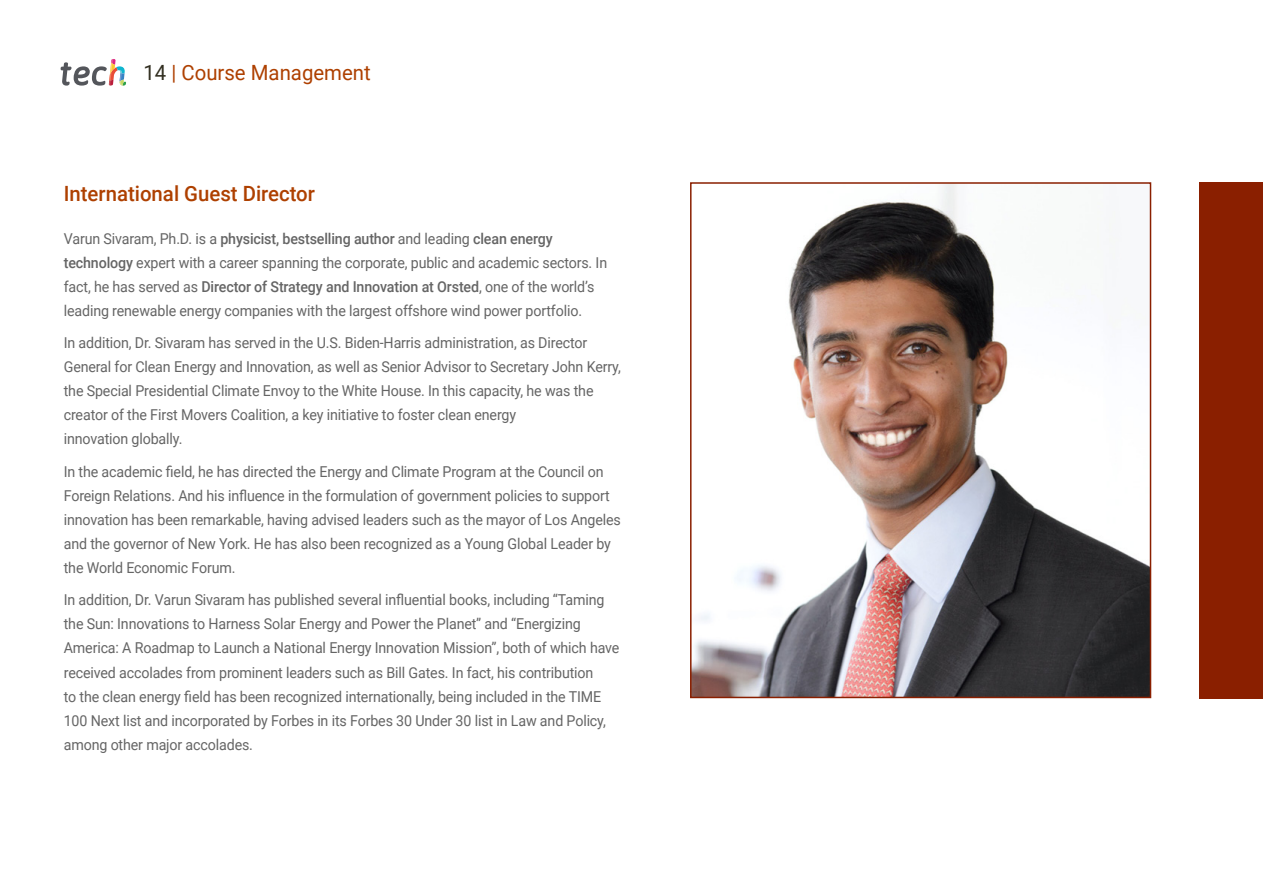
<style>
.page{position:relative;width:1263px;height:893px;background:#fff}
.page>*{position:absolute;margin:0;border:0;box-sizing:border-box;transform-origin:0 0}
.t1{font:500 21px "Roboto";color:#ae4000}
.t2{font:21px "Roboto";color:#ae4000}
.t3{font:15px/24px "Roboto";letter-spacing:-.01em;color:#656565;scale:.95 1}
.s1{color:#312e20}
.s2{font-weight:500}
</style>
<div class="page">
<div style="left:1199px;top:182px;width:64px;height:516px;background:#8a1f00"></div>
<img style="left:693px;top:185px;width:455px;height:510px">
<div style="left:690px;top:182px;width:461px;height:516px;border:2px solid #8a1f00"></div>
<svg style="left:61px;top:59px;width:65px;height:27px"></svg>
<h1 class="t2" style="left:144px;top:57px;width:229px"><span class="s1">14</span> | Course Management</h1>
<h1 class="t1" style="left:64px;top:179px;width:253px">International Guest Director</h1>
<p class="t3" style="left:64px;top:226px;width:573px">Varun Sivaram, Ph.D. is a <span class="s2">physicist, bestselling author</span> and leading <span class="s2">clean energy technology</span> expert with a career spanning the corporate, public and academic sectors. In fact, he has served as <span class="s2">Director of Strategy and Innovation at Orsted</span>, one of the world’s leading renewable energy companies with the largest offshore wind power portfolio.</p>
<p class="t3" style="left:64px;top:331px;width:588px">In addition, Dr. Sivaram has served in the U.S. Biden-Harris administration, as Director General for Clean Energy and Innovation, as well as Senior Advisor to Secretary John Kerry, the Special Presidential Climate Envoy to the White House. In this capacity, he was the creator of the First Movers Coalition, a key initiative to foster clean energy<br>innovation globally.</p>
<p class="t3" style="left:64px;top:459px;width:588px">In the academic field, he has directed the Energy and Climate Program at the Council on Foreign Relations. And his influence in the formulation of government policies to support innovation has been remarkable, having advised leaders such as the mayor of Los Angeles and the governor of New York. He has also been recognized as a Young Global Leader by the World Economic Forum.</p>
<p class="t3" style="left:64px;top:588px;width:586px">In addition, Dr. Varun Sivaram has published several influential books, including “Taming the Sun: Innovations to Harness Solar Energy and Power the Planet” and “Energizing America: A Roadmap to Launch a National Energy Innovation Mission”, both of which have received accolades from prominent leaders such as Bill Gates. In fact, his contribution<br>to the clean energy field has been recognized internationally, being included in the TIME 100 Next list and incorporated by Forbes in its Forbes 30 Under 30 list in Law and Policy, among other major accolades.</p>
</div>
